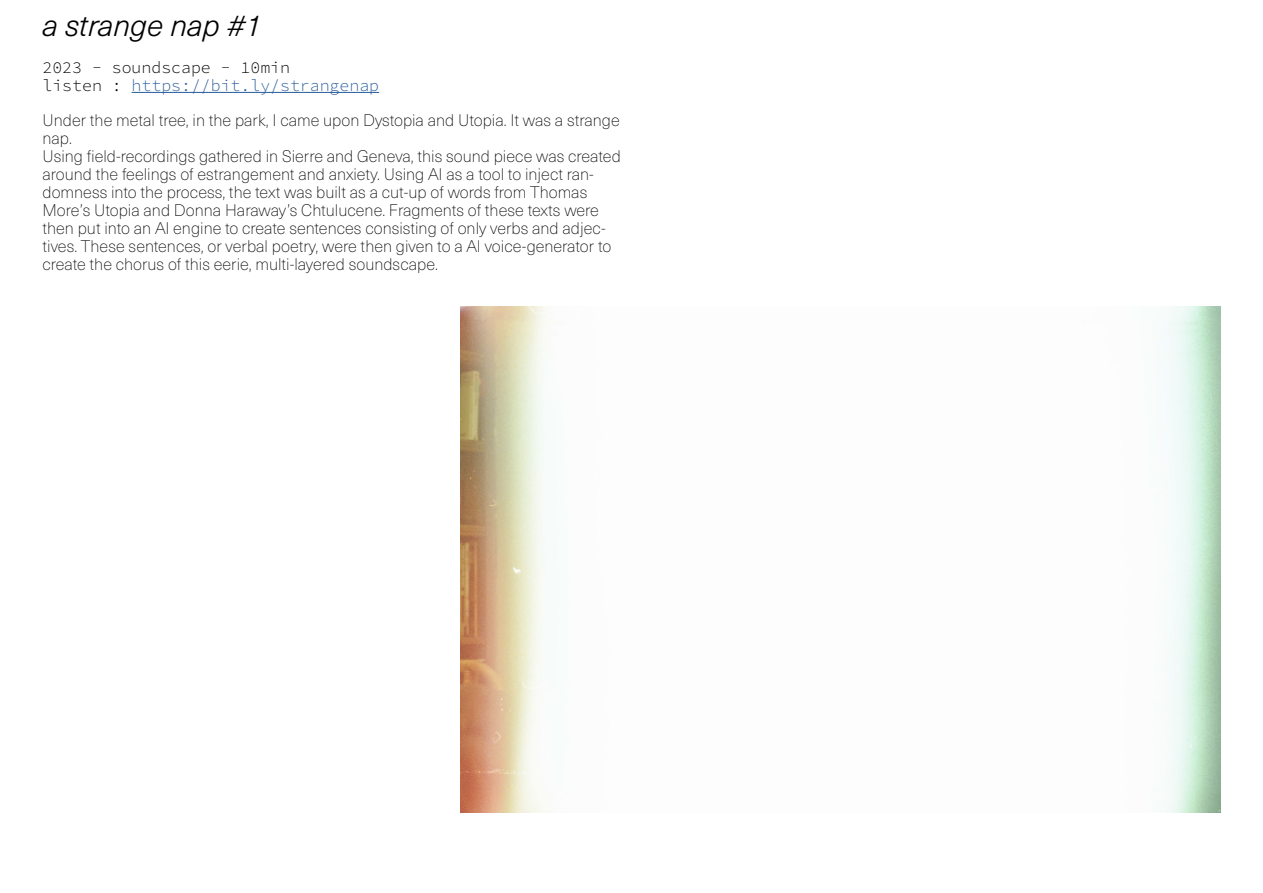
<style>
.page{position:relative;width:1263px;height:893px;background:#fff}
.page>*{position:absolute;margin:0;border:0;box-sizing:border-box;transform-origin:0 0}
.t1{font:italic 300 30px "Neue Haas Unica W1 G";color:#000}
.t2{font:100 16.5px/18px "Neue Haas Unica W1 G";color:#000}
.t3{font:16.5px/18px "Source Code Variable";color:#000}
.s1{color:#275b9b}
</style>
<div class="page">
<hr style="left:132px;top:92px;width:247px;height:1px;background:#275b9b">
<img style="left:461px;top:306px;width:759px;height:506px">
<h1 class="t1" style="left:43px;top:4px;width:221px">a strange nap #1</h1>
<p class="t3" style="left:43px;top:59px;width:338px">2023 - soundscape - 10min<br>listen : <span class="s1">https://bit.ly/strangenap</span></p>
<p class="t2" style="left:43px;top:111px;width:580px">Under the metal tree, in the park, I came upon Dystopia and Utopia. It was a strange nap.<br>Using field-recordings gathered in Sierre and Geneva, this sound piece was created around the feelings of estrangement and anxiety. Using AI as a tool to inject ran&shy;domness into the process, the text was built as a cut-up of words from Thomas More’s Utopia and Donna Haraway’s Chtulucene. Fragments of these texts were then put into an AI engine to create sentences consisting of only verbs and adjec&shy;tives. These sentences, or verbal poetry, were then given to a AI voice-generator to create the chorus of this eerie, multi-layered soundscape.</p>
</div>
